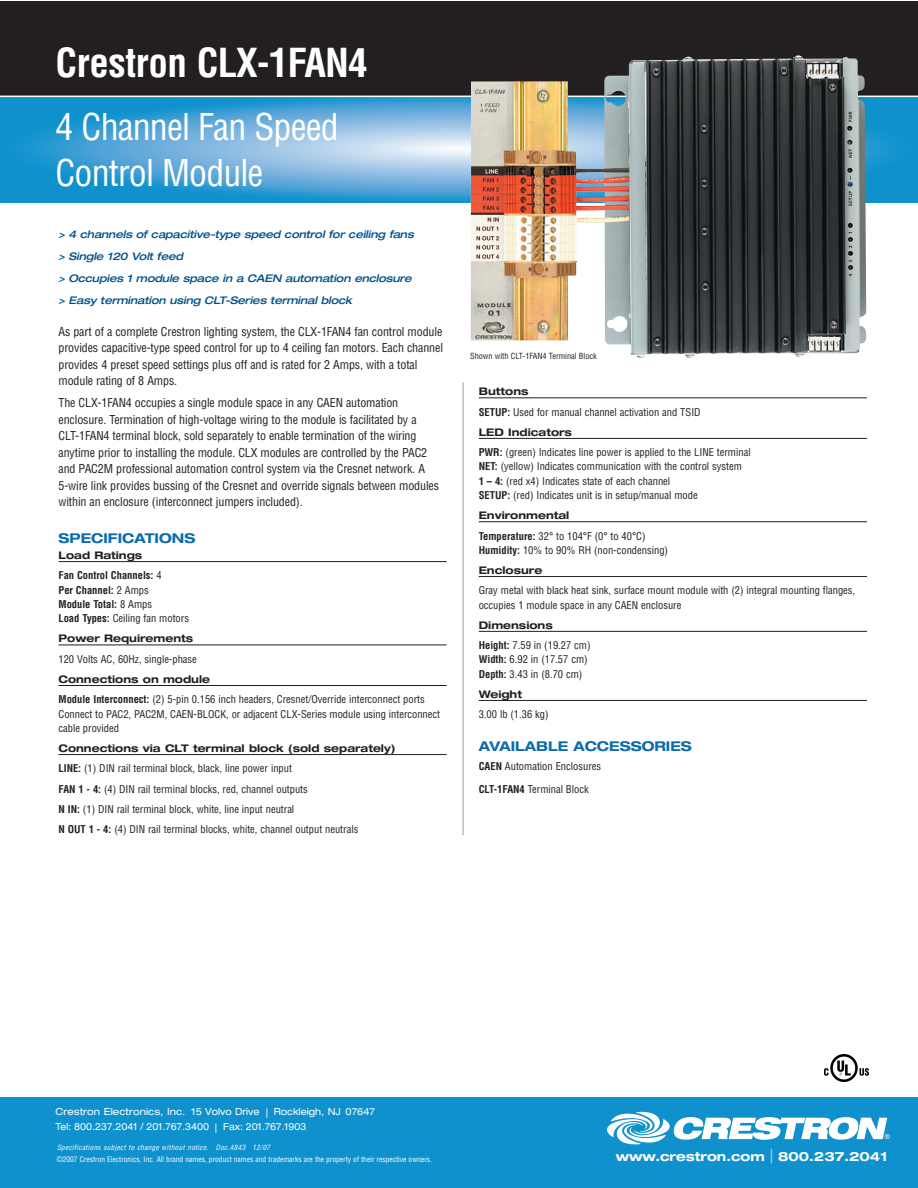
<style>
.page{position:relative;width:918px;height:1188px;background:#fff}
.page>*{position:absolute;margin:0;border:0;box-sizing:border-box;transform-origin:0 0}
.t1{font:700 condensed 39px "Helvetica";letter-spacing:-.01em;color:#fff}
.t2{font:condensed 36px/46.5px "Helvetica";letter-spacing:-.025em;color:#fff}
.t3{font:700 expanded 13.5px "Helvetica Neue";color:#0e6bac}
.t4{font:700 expanded 12.75px "Helvetica Neue";color:#fff}
.t5{font:condensed 12px/16.5px "Helvetica";letter-spacing:-.01em;color:#231f20}
.t6{font:condensed 10.5px/14.2px "Helvetica";color:#231f20}
.t7{font:italic 500 expanded 10.5px/21.9px "Helvetica Neue";letter-spacing:-.015em;color:#00538d}
.t8{font:700 expanded 10.5px "Helvetica Neue";color:#231f20}
.t9{font:700 condensed 10.5px/14.2px "Helvetica";color:#231f20}
.t10{font:expanded 9.75px/15px "Helvetica Neue";color:#fff}
.t11{font:condensed 8.25px "Helvetica";color:#231f20}
.t12{font:condensed 7.5px "Helvetica";color:#fff}
.t13{font:italic condensed 7.2px "Helvetica";color:#fff}
.s1{font-weight:400}
.s2{font-weight:700}
.s3{font-size:13.2px}
.s4{font-size:19.5px;color:#a4c9e8}
</style>
<div class="page">
<svg style="left:3px;top:97px;width:912px;height:105px;background:#47a3d5"></svg>
<div style="left:332px;top:133px;width:254px;height:31px;background:#bfd8ef;border-radius:50%"></div>
<div style="left:343px;top:135px;width:232px;height:28px;background:#c4dbf0;border-radius:50%"></div>
<div style="left:352px;top:136px;width:214px;height:26px;background:#c8ddf1;border-radius:50%"></div>
<div style="left:361px;top:137px;width:196px;height:24px;background:#cce0f2;border-radius:50%"></div>
<div style="left:367px;top:138px;width:184px;height:22px;background:#d0e3f3;border-radius:50%"></div>
<div style="left:376px;top:139px;width:166px;height:20px;background:#d4e5f4;border-radius:50%"></div>
<div style="left:385px;top:140px;width:148px;height:18px;background:#d9e8f5;border-radius:50%"></div>
<div style="left:394px;top:141px;width:130px;height:16px;background:#ddeaf6;border-radius:50%"></div>
<div style="left:401px;top:142px;width:116px;height:14px;background:#e1ecf6;border-radius:50%"></div>
<div style="left:408px;top:143px;width:102px;height:12px;background:#e5eff8;border-radius:50%"></div>
<div style="left:417px;top:144px;width:85px;height:10px;background:#e9f1f9;border-radius:50%"></div>
<div style="left:426px;top:145px;width:67px;height:8px;background:#edf5fa;border-radius:50%"></div>
<div style="left:432px;top:146px;width:54px;height:6px;background:#f1f7fb;border-radius:50%"></div>
<div style="left:439px;top:146px;width:40px;height:5px;background:#f5fafd;border-radius:50%"></div>
<hr style="left:446px;top:147px;width:26px;height:3px;background:#f9fbfd;border-radius:50%">
<div style="left:0;top:1px;width:918px;height:95px;background:#231f20"></div>
<hr style="left:479px;top:397px;width:388px;height:1px;background:#231f20">
<hr style="left:479px;top:438px;width:388px;height:1px;background:#231f20">
<hr style="left:479px;top:521px;width:388px;height:1px;background:#231f20">
<hr style="left:479px;top:576px;width:388px;height:1px;background:#231f20">
<hr style="left:479px;top:631px;width:388px;height:1px;background:#231f20">
<hr style="left:479px;top:700px;width:388px;height:1px;background:#231f20">
<hr style="left:462px;top:382px;width:2px;height:453px;background:#bdbec1">
<div style="left:0;top:1097px;width:918px;height:91px;background:#0f91cd"></div>
<svg style="left:607px;top:1112px;width:283px;height:32px"></svg>
<hr style="left:58px;top:561px;width:389px;height:1px;background:#231f20">
<hr style="left:58px;top:645px;width:389px;height:1px;background:#231f20">
<hr style="left:58px;top:685px;width:389px;height:1px;background:#231f20">
<hr style="left:58px;top:754px;width:389px;height:1px;background:#231f20">
<img style="left:471px;top:55px;width:396px;height:303px">
<img style="left:824px;top:1054px;width:45px;height:27px">
<h1 class="t1" style="left:55px;top:48px;width:314px">Crestron CLX-1FAN4</h1>
<h2 class="t2" style="left:55px;top:106px;width:285px">4 Channel Fan Speed<br>Control Module</h2>
<p class="t7" style="left:58px;top:225px;width:359px">&gt; 4 channels of capacitive-type speed control for ceiling fans &gt; Single 120 Volt feed<br>&gt; Occupies 1 module space in a CAEN automation enclosure &gt; Easy termination using CLT-Series terminal block</p>
<p class="t5" style="left:58px;top:324px;width:386px">As part of a complete Crestron lighting system, the CLX-1FAN4 fan control module provides capacitive-type speed control for up to 4 ceiling fan motors. Each channel provides 4 preset speed settings plus off and is rated for 2 Amps, with a total module rating of 8 Amps.</p>
<p class="t5" style="left:58px;top:396px;width:382px">The CLX-1FAN4 occupies a single module space in any CAEN automation enclosure. Termination of high-voltage wiring to the module is facilitated by a CLT-1FAN4 terminal block, sold separately to enable termination of the wiring anytime prior to installing the module. CLX modules are controlled by the PAC2 and PAC2M professional automation control system via the Cresnet network. A 5-wire link provides bussing of the Cresnet and override signals between modules within an enclosure (interconnect jumpers included).</p>
<p class="t3" style="left:58px;top:533px;width:138px">SPECIFICATIONS</p>
<p class="t8" style="left:58px;top:552px;width:85px">Load Ratings</p>
<p class="t9" style="left:58px;top:569px;width:132px">Fan Control Channels: <span class="s1">4<br></span>Per Channel: <span class="s1">2 Amps<br></span>Module Total: <span class="s1">8 Amps<br></span>Load Types: <span class="s1">Ceiling fan motors</span></p>
<p class="t8" style="left:58px;top:635px;width:136px">Power Requirements</p>
<p class="t6" style="left:58px;top:653px;width:140px">120 Volts AC, 60Hz, single-phase</p>
<p class="t8" style="left:58px;top:675px;width:153px">Connections on module</p>
<p class="t6" style="left:58px;top:693px;width:383px"><span class="s2">Module Interconnect:</span> (2) 5-pin 0.156 inch headers, Cresnet/Override interconnect ports<br>Connect to PAC2, PAC2M, CAEN-BLOCK, or adjacent CLX-Series module using interconnect cable provided</p>
<p class="t8" style="left:58px;top:744px;width:339px">Connections via CLT terminal block (sold separately)</p>
<p class="t6" style="left:58px;top:759px;width:301px;line-height:20.2px"><span class="s2">LINE:</span> (1) DIN rail terminal block, black, line power input<br><span class="s2">FAN 1 - 4:</span> (4) DIN rail terminal blocks, red, channel outputs<br><span class="s2">N IN:</span> (1) DIN rail terminal block, white, line input neutral<br><span class="s2">N OUT 1 - 4:</span> (4) DIN rail terminal blocks, white, channel output neutrals</p>
<p class="t11" style="left:470px;top:353px;width:128px">Shown with CLT-1FAN4 Terminal Block</p>
<p class="t8" style="left:479px;top:388px;width:51px">Buttons</p>
<p class="t6" style="left:479px;top:406px;width:223px"><span class="s2">SETUP:</span> Used for manual channel activation and TSID</p>
<p class="t8" style="left:479px;top:428px;width:95px">LED Indicators</p>
<p class="t6" style="left:479px;top:446px;width:273px"><span class="s2">PWR:</span> (green) Indicates line power is applied to the LINE terminal <span class="s2">NET:</span> (yellow) Indicates communication with the control system<br><span class="s2">1 – 4:</span> (red x4) Indicates state of each channel<br><span class="s2">SETUP:</span> (red) Indicates unit is in setup/manual mode</p>
<p class="t8" style="left:479px;top:512px;width:92px">Environmental</p>
<p class="t6" style="left:479px;top:529px;width:191px"><span class="s2">Temperature:</span> 32° to 104°F (0° to 40°C)<br><span class="s2">Humidity:</span> 10% to 90% RH (non-condensing)</p>
<p class="t8" style="left:479px;top:566px;width:65px">Enclosure</p>
<p class="t6" style="left:479px;top:584px;width:378px">Gray metal with black heat sink, surface mount module with (2) integral mounting flanges, occupies 1 module space in any CAEN enclosure</p>
<p class="t8" style="left:479px;top:621px;width:76px">Dimensions</p>
<p class="t6" style="left:479px;top:639px;width:113px"><span class="s2">Height:</span> 7.59 in (19.27 cm)<br><span class="s2">Width:</span> 6.92 in (17.57 cm)<br><span class="s2">Depth:</span> 3.43 in (8.70 cm)</p>
<p class="t8" style="left:479px;top:690px;width:45px">Weight</p>
<p class="t6" style="left:479px;top:708px;width:71px">3.00 lb (1.36 kg)</p>
<p class="t3" style="left:479px;top:741px;width:215px">AVAILABLE ACCESSORIES</p>
<p class="t6" style="left:479px;top:756px;width:124px;line-height:22.5px"><span class="s2">CAEN</span> Automation Enclosures<br><span class="s2">CLT-1FAN4</span> Terminal Block</p>
<p class="t10" style="left:56px;top:1105px;width:321px">Crestron Electronics, Inc. 15 Volvo Drive <span class="s3">l</span> Rockleigh, NJ 07647<br>Tel: 800.237.2041 / 201.767.3400 <span class="s3">l</span> Fax: 201.767.1903</p>
<p class="t13" style="left:57px;top:1145px;width:216px">Specifications subject to change without notice. Doc.4843 12/07</p>
<p class="t12" style="left:57px;top:1156px;width:377px">©2007 Crestron Electronics, Inc. All brand names, product names and trademarks are the property of their respective owners.</p>
<p class="t4" style="left:616px;top:1151px;width:273px">www.crestron.com <span class="s4">|</span> 800.237.2041</p>
</div>
